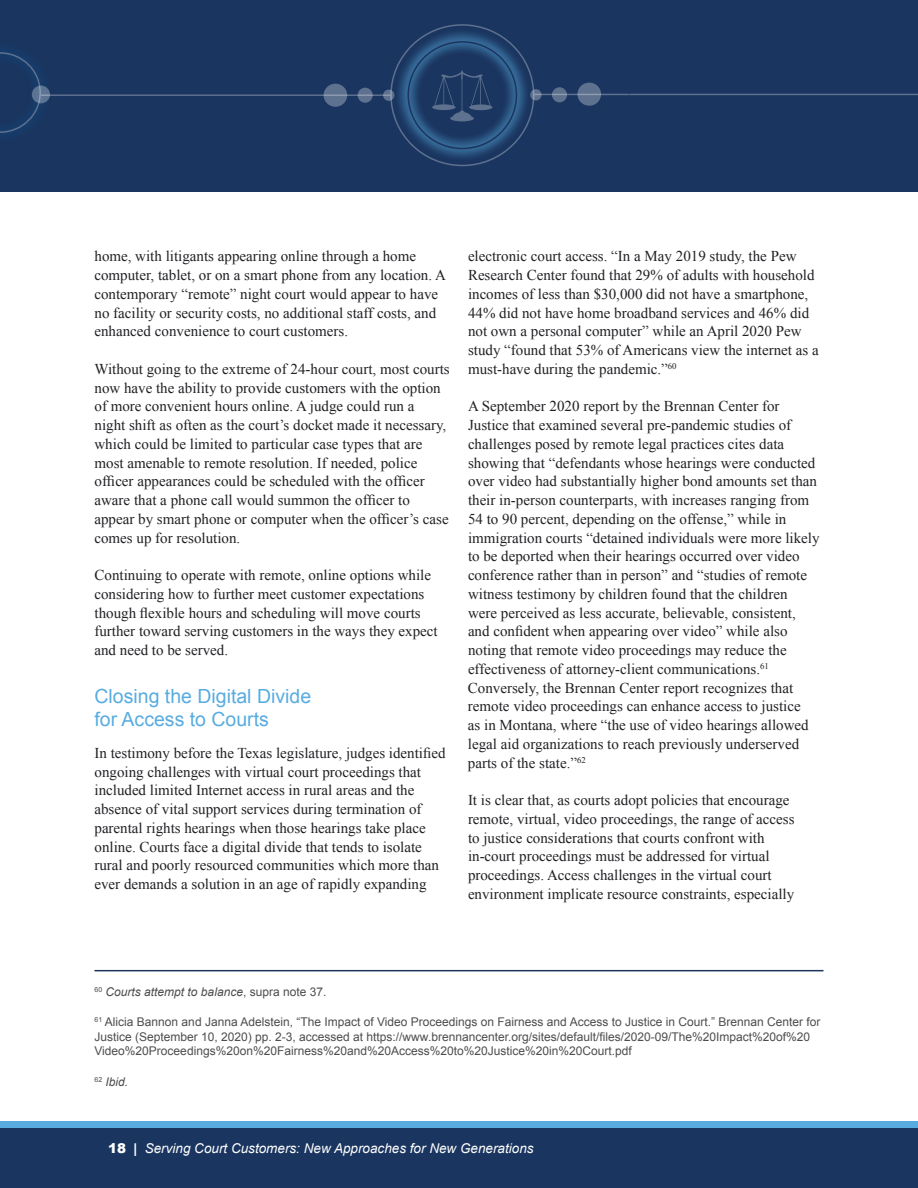
<style>
.page{position:relative;width:918px;height:1188px;background:#fff}
.page>*{position:absolute;margin:0;border:0;box-sizing:border-box;transform-origin:0 0}
.t1{font:19.5px/22.5px "Arial";color:#58ace0}
.t2{font:15px/18.8px "Times New Roman";color:#202124}
.t3{font:italic 13.5px "Arial";color:#fff}
.t4{font:12px/14.4px "Arial";color:#4d4d4f}
.t5{font:italic 12px "Arial";color:#4d4d4f}
.s1{font-style:normal}
.s2{font-weight:900;font-style:normal}
.s3{font-weight:700;font-style:normal}
</style>
<div class="page">
<div style="left:0;top:1122px;width:918px;height:63px;background:#58ace0"></div>
<div style="left:0;top:1128px;width:918px;height:60px;background:#1a355f"></div>
<div style="left:0;top:0;width:918px;height:192px;background:#1a355f"></div>
<hr style="left:534px;top:94px;width:384px;height:1px;background:#fff">
<svg style="left:530px;top:89px;width:12px;height:11px"></svg>
<svg style="left:552px;top:87px;width:15px;height:15px"></svg>
<svg style="left:0;top:52px;width:41px;height:81px"></svg>
<hr style="left:41px;top:94px;width:349px;height:2px;background:#fff">
<svg style="left:383px;top:90px;width:11px;height:11px"></svg>
<svg style="left:358px;top:88px;width:15px;height:15px"></svg>
<svg style="left:32px;top:86px;width:18px;height:17px"></svg>
<svg style="left:324px;top:84px;width:23px;height:23px"></svg>
<svg style="left:577px;top:83px;width:24px;height:23px"></svg>
<svg style="left:395px;top:28px;width:135px;height:134px"></svg>
<div style="left:408px;top:41px;width:109px;height:108px;border:2px solid #1c355e;border-radius:50%"></div>
<hr style="left:94px;top:970px;width:730px;height:1px;background:#1c355e">
<svg style="left:432px;top:70px;width:61px;height:51px"></svg>
<p class="t2" style="left:94px;top:247px;width:353px">home, with litigants appearing online through a home computer, tablet, or on a smart phone from any location. A contemporary “remote” night court would appear to have no facility or security costs, no additional staff costs, and enhanced convenience to court customers.</p>
<p class="t2" style="left:94px;top:359px;width:357px">Without going to the extreme of 24-hour court, most courts now have the ability to provide customers with the option of more convenient hours online. A judge could run a<br>night shift as often as the court’s docket made it necessary, which could be limited to particular case types that are most amenable to remote resolution. If needed, police officer appearances could be scheduled with the officer aware that a phone call would summon the officer to appear by smart phone or computer when the officer’s case comes up for resolution.</p>
<p class="t2" style="left:94px;top:566px;width:345px">Continuing to operate with remote, online options while considering how to further meet customer expectations though flexible hours and scheduling will move courts further toward serving customers in the ways they expect and need to be served.</p>
<h1 class="t1" style="left:94px;top:685px;width:218px">Closing the Digital Divide for Access to Courts</h1>
<p class="t2" style="left:94px;top:743px;width:353px">In testimony before the Texas legislature, judges identified ongoing challenges with virtual court proceedings that included limited Internet access in rural areas and the absence of vital support services during termination of parental rights hearings when those hearings take place online. Courts face a digital divide that tends to isolate rural and poorly resourced communities which more than ever demands a solution in an age of rapidly expanding</p>
<p class="t2" style="left:468px;top:247px;width:352px">electronic court access. “In a May 2019 study, the Pew Research Center found that 29% of adults with household incomes of less than $30,000 did not have a smartphone, 44% did not have home broadband services and 46% did not own a personal computer” while an April 2020 Pew study “found that 53% of Americans view the internet as a must-have during the pandemic.”<sup>60</sup></p>
<p class="t2" style="left:468px;top:397px;width:353px">A September 2020 report by the Brennan Center for Justice that examined several pre-pandemic studies of challenges posed by remote legal practices cites data showing that “defendants whose hearings were conducted over video had substantially higher bond amounts set than their in-person counterparts, with increases ranging from 54 to 90 percent, depending on the offense,” while in immigration courts “detained individuals were more likely to be deported when their hearings occurred over video conference rather than in person” and “studies of remote witness testimony by children found that the children were perceived as less accurate, believable, consistent, and confident when appearing over video” while also noting that remote video proceedings may reduce the effectiveness of attorney-client communications.<sup>61<br></sup>Conversely, the Brennan Center report recognizes that remote video proceedings can enhance access to justice<br>as in Montana, where “the use of video hearings allowed legal aid organizations to reach previously underserved parts of the state.”<sup>62</sup></p>
<p class="t2" style="left:468px;top:791px;width:328px">It is clear that, as courts adopt policies that encourage remote, virtual, video proceedings, the range of access to justice considerations that courts confront with in-court proceedings must be addressed for virtual proceedings. Access challenges in the virtual court environment implicate resource constraints, especially</p>
<p class="t5" style="left:94px;top:984px;width:233px"><sup>60</sup> Courts attempt to balance<span class="s1">, supra note 37.</span></p>
<p class="t4" style="left:94px;top:1015px;width:727px"><sup>61</sup> Alicia Bannon and Janna Adelstein, “The Impact of Video Proceedings on Fairness and Access to Justice in Court.” Brennan Center for<br>Justice (September 10, 2020) pp. 2-3, accessed at https://www.brennancenter.org/sites/default/files/2020-09/The%20Impact%20of%20<br>Video%20Proceedings%20on%20Fairness%20and%20Access%20to%20Justice%20in%20Court.pdf</p>
<p class="t5" style="left:94px;top:1074px;width:35px"><sup>62</sup> Ibid.</p>
<p class="t3" style="left:108px;top:1139px;width:427px"><span class="s2">18</span> <span class="s3">|</span> Serving Court Customers: New Approaches for New Generations</p>
</div>
